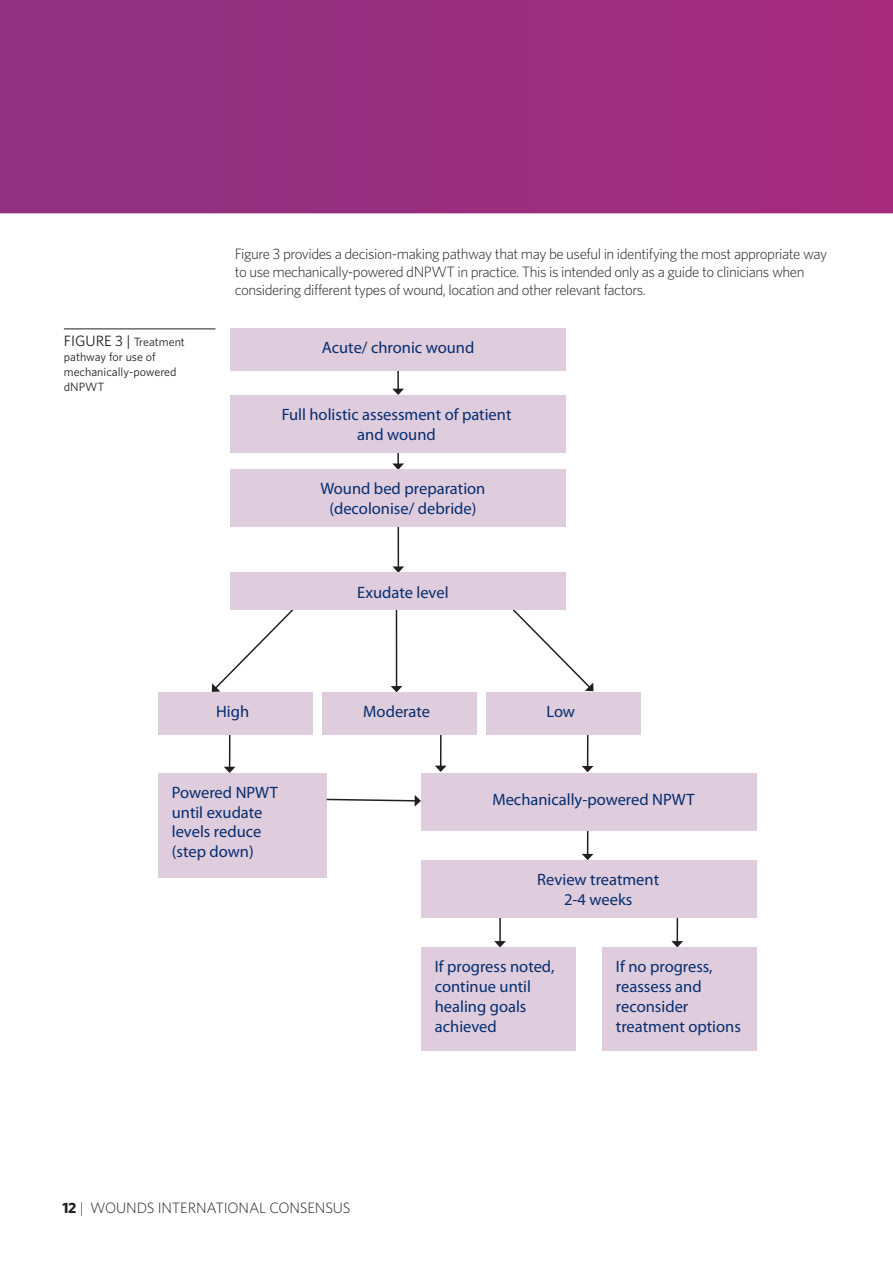
<style>
.page{position:relative;width:893px;height:1263px;background:#fff}
.page>*{position:absolute;margin:0;border:0;box-sizing:border-box;transform-origin:0 0}
.t1{font:16.5px/19.8px "Myriad Pro";color:#052d6f;text-align:center}
.t2{font:300 15px/18px "Whitney";letter-spacing:-.03em;color:#231f20}
.t3{font:300 15px "Whitney";letter-spacing:-.01em;color:#231f20}
.t4{font:12px/15px "Whitney";color:#231f20}
.s1{font-size:15px}
.s2{font-weight:700}
</style>
<div class="page">
<svg style="left:0;top:0;width:893px;height:213px;background:#982e7e"></svg>
<hr style="left:64px;top:328px;width:152px;height:1px;background:#231f20">
<svg style="left:212px;top:601px;width:82px;height:91px"></svg>
<svg style="left:512px;top:610px;width:81px;height:81px"></svg>
<hr style="left:397px;top:333px;width:2px;height:56px;background:#231f20">
<svg style="left:392px;top:389px;width:12px;height:6px"></svg>
<hr style="left:397px;top:407px;width:2px;height:57px;background:#231f20">
<svg style="left:392px;top:463px;width:12px;height:6px"></svg>
<hr style="left:397px;top:481px;width:2px;height:86px;background:#231f20">
<svg style="left:392px;top:566px;width:12px;height:7px"></svg>
<hr style="left:396px;top:601px;width:1px;height:86px;background:#231f20">
<svg style="left:391px;top:686px;width:11px;height:6px"></svg>
<hr style="left:229px;top:705px;width:2px;height:62px;background:#231f20">
<svg style="left:224px;top:767px;width:11px;height:6px"></svg>
<hr style="left:440px;top:704px;width:2px;height:62px;background:#231f20">
<svg style="left:435px;top:766px;width:11px;height:6px"></svg>
<hr style="left:587px;top:704px;width:2px;height:63px;background:#231f20">
<svg style="left:582px;top:766px;width:11px;height:6px"></svg>
<hr style="left:587px;top:792px;width:2px;height:62px;background:#231f20">
<svg style="left:582px;top:854px;width:11px;height:6px"></svg>
<hr style="left:499px;top:879px;width:2px;height:63px;background:#231f20">
<svg style="left:494px;top:941px;width:12px;height:6px"></svg>
<hr style="left:676px;top:879px;width:2px;height:63px;background:#231f20">
<svg style="left:671px;top:941px;width:12px;height:6px"></svg>
<div style="left:231px;top:328px;width:335px;height:43px;background:#dfccdd"></div>
<div style="left:231px;top:395px;width:335px;height:57px;background:#dfccdd"></div>
<div style="left:231px;top:469px;width:335px;height:58px;background:#dfccdd"></div>
<div style="left:231px;top:573px;width:335px;height:37px;background:#dfccdd"></div>
<div style="left:421px;top:773px;width:335px;height:57px;background:#dfccdd"></div>
<div style="left:421px;top:860px;width:335px;height:58px;background:#dfccdd"></div>
<div style="left:158px;top:692px;width:155px;height:43px;background:#dfccdd"></div>
<div style="left:158px;top:773px;width:169px;height:104px;background:#dfccdd"></div>
<div style="left:322px;top:692px;width:155px;height:43px;background:#dfccdd"></div>
<div style="left:421px;top:947px;width:155px;height:104px;background:#dfccdd"></div>
<div style="left:486px;top:692px;width:155px;height:43px;background:#dfccdd"></div>
<div style="left:602px;top:947px;width:155px;height:104px;background:#dfccdd"></div>
<svg style="left:326px;top:795px;width:95px;height:12px"></svg>
<p class="t2" style="left:235px;top:244px;width:594px">Figure 3 provides a decision-making pathway that may be useful in identifying the most appropriate way to use mechanically-powered dNPWT in practice. This is intended only as a guide to clinicians when considering different types of wound, location and other relevant factors.</p>
<p class="t4" style="left:64px;top:334px;width:123px"><span class="s1">FIGURE 3 |</span> Treatment pathway for use of mechanically-powered dNPWT</p>
<p class="t1" style="left:322px;top:337px;width:154px">Acute/ chronic wound</p>
<p class="t1" style="left:282px;top:404px;width:231px">Full holistic assessment of patient and wound</p>
<p class="t1" style="left:320px;top:478px;width:166px">Wound bed preparation (decolonise/ debride)</p>
<p class="t1" style="left:216px;top:701px;width:35px">High</p>
<p class="t1" style="left:172px;top:782px;width:108px;text-align:left">Powered NPWT until exudate levels reduce (step down)</p>
<p class="t1" style="left:357px;top:582px;width:93px">Exudate level</p>
<p class="t1" style="left:363px;top:701px;width:68px">Moderate</p>
<p class="t1" style="left:546px;top:701px;width:30px">Low</p>
<p class="t1" style="left:492px;top:789px;width:204px">Mechanically-powered NPWT</p>
<p class="t1" style="left:537px;top:869px;width:123px">Review treatment<br>2-4 weeks</p>
<p class="t1" style="left:435px;top:956px;width:121px;text-align:left">If progress noted, continue until healing goals achieved</p>
<p class="t1" style="left:616px;top:956px;width:126px;text-align:left">If no progress, reassess and reconsider treatment options</p>
<p class="t3" style="left:62px;top:1199px;width:290px"><span class="s2">12</span> | WOUNDS INTERNATIONAL CONSENSUS</p>
</div>
